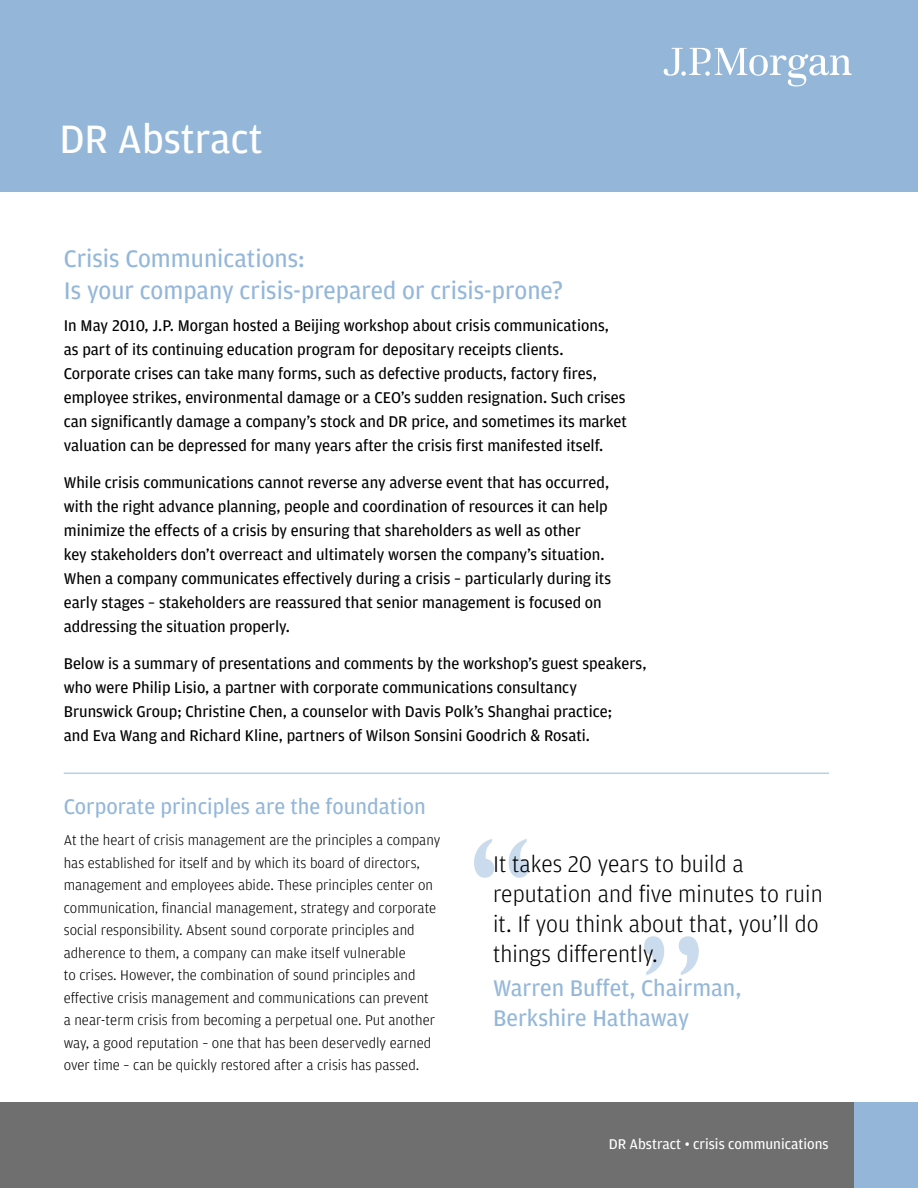
<style>
.page{position:relative;width:918px;height:1188px;background:#fff}
.page>*{position:absolute;margin:0;border:0;box-sizing:border-box;transform-origin:0 0}
.t1{font:158.7px "Gill Sans";color:#94b7d9}
.t2{font:42px "Amplitude";color:#fff}
.t3{font:25.5px/31.5px "Amplitude";color:#94b7d9}
.t4{font:300 24px/30px "Amplitude";color:#000}
.t5{font:24px/30px "Amplitude";color:#94b7d9}
.t6{font:22.5px "Amplitude";color:#94b7d9}
.t7{font:16.5px/24px "Amplitude";color:#000}
.t8{font:300 15px/22.5px "Amplitude";color:#000}
.t9{font:15px "Amplitude";color:#fff}
</style>
<div class="page">
<div style="left:0;top:0;width:918px;height:191px;background:#94b7d9"></div>
<div style="left:0;top:1103px;width:917px;height:85px;background:#6f6f6f"></div>
<div style="left:854px;top:1103px;width:64px;height:85px;background:#94b7d9"></div>
<hr style="left:64px;top:773px;width:765px;height:1px;background:#94b7d9">
<svg style="left:664px;top:48px;width:188px;height:38px"></svg>
<h2 class="t2" style="left:60px;top:112px;width:205px">DR Abstract</h2>
<h3 class="t3" style="left:64px;top:242px;width:501px">Crisis Communications:<br>Is your company crisis-prepared or crisis-prone?</h3>
<p class="t7" style="left:64px;top:313px;width:565px">In May 2010, J.P. Morgan hosted a Beijing workshop about crisis communications, as part of its continuing education program for depositary receipts clients.<br>Corporate crises can take many forms, such as defective products, factory fires, employee strikes, environmental damage or a CEO’s sudden resignation. Such crises can significantly damage a company’s stock and DR price, and sometimes its market valuation can be depressed for many years after the crisis first manifested itself.</p>
<p class="t7" style="left:64px;top:470px;width:549px">While crisis communications cannot reverse any adverse event that has occurred, with the right advance planning, people and coordination of resources it can help minimize the effects of a crisis by ensuring that shareholders as well as other<br>key stakeholders don’t overreact and ultimately worsen the company’s situation.<br>When a company communicates effectively during a crisis – particularly during its early stages – stakeholders are reassured that senior management is focused on addressing the situation properly.</p>
<p class="t7" style="left:64px;top:651px;width:584px">Below is a summary of presentations and comments by the workshop’s guest speakers, who were Philip Lisio, a partner with corporate communications consultancy Brunswick Group; Christine Chen, a counselor with Davis Polk’s Shanghai practice;<br>and Eva Wang and Richard Kline, partners of Wilson Sonsini Goodrich &amp; Rosati.</p>
<h3 class="t6" style="left:64px;top:793px;width:364px">Corporate principles are the foundation</h3>
<p class="t8" style="left:64px;top:829px;width:378px">At the heart of crisis management are the principles a company has established for itself and by which its board of directors, management and employees abide. These principles center on communication, financial management, strategy and corporate social responsibility. Absent sound corporate principles and adherence to them, a company can make itself vulnerable<br>to crises. However, the combination of sound principles and effective crisis management and communications can prevent<br>a near-term crisis from becoming a perpetual one. Put another way, a good reputation – one that has been deservedly earned over time – can be quickly restored after a crisis has passed.</p>
<h1 class="t1" style="left:468px;top:804px;width:69px">“</h1>
<h3 class="t4" style="left:493px;top:848px;width:252px">It takes 20 years to build a</h3>
<h3 class="t4" style="left:493px;top:878px;width:331px">reputation and five minutes to ruin it. If you think about that, you’ll do things differently.</h3>
<h3 class="t5" style="left:493px;top:973px;width:250px">Warren Buffet, Chairman,<br>Berkshire Hathaway</h3>
<h1 class="t1" style="left:705px;top:1010px;width:69px;rotate:-180deg">“</h1>
<p class="t9" style="left:609px;top:1135px;width:221px">DR Abstract • crisis communications</p>
</div>
